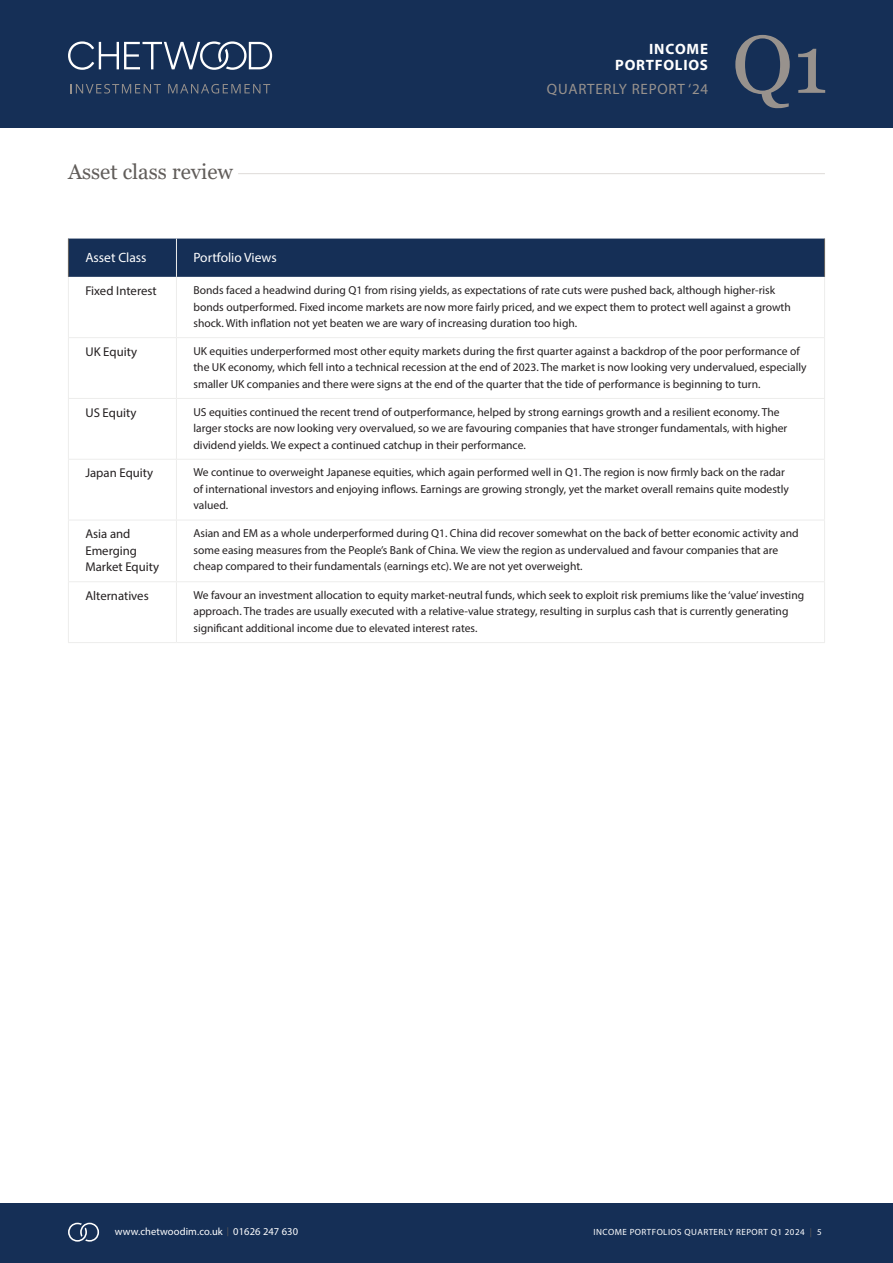
<style>
.page{position:relative;width:893px;height:1263px;background:#fff}
.page>*{position:absolute;margin:0;border:0;box-sizing:border-box;transform-origin:0 0}
.t1{font:81.6px "Georgia";color:#98928d}
.t2{font:21px "Georgia";color:#615d5a}
.t3{font:15px "Myriad Pro";letter-spacing:.05em;color:#98928d}
.t4{font:700 15px/16.5px "Myriad Pro";letter-spacing:.05em;color:#fff;text-align:right}
.t5{font:13.5px "Myriad Pro";color:#fff}
.t6{font:12.75px/16.5px "Myriad Pro";color:#231f20}
.t7{font:11.55px/16.5px "Myriad Pro";color:#231f20}
.t8{font:10.5px "Myriad Pro";letter-spacing:.01em;color:#fff}
.t9{font:9px "Myriad Pro";letter-spacing:.05em;color:#fff}
.s1{font-size:9px;color:#615d5a}
.s2{color:#615d5a}
</style>
<div class="page">
<div style="left:0;top:0;width:893px;height:128px;background:#152f56"></div>
<svg style="left:68px;top:41px;width:204px;height:29px"></svg>
<svg style="left:71px;top:84px;width:90px;height:10px"></svg>
<svg style="left:168px;top:84px;width:102px;height:10px"></svg>
<div style="left:0;top:1203px;width:893px;height:60px;background:#152f56"></div>
<svg style="left:68px;top:1223px;width:31px;height:18px"></svg>
<div style="left:69px;top:239px;width:755px;height:38px;background:#152f56"></div>
<hr style="left:176px;top:239px;width:1px;height:38px;background:#ededec">
<hr style="left:68px;top:277px;width:1px;height:60px;background:#ededec">
<hr style="left:176px;top:277px;width:1px;height:60px;background:#ededec">
<hr style="left:824px;top:277px;width:1px;height:60px;background:#ededec">
<hr style="left:68px;top:337px;width:108px;height:1px;background:#ededec">
<hr style="left:68px;top:338px;width:1px;height:60px;background:#ededec">
<hr style="left:176px;top:337px;width:649px;height:1px;background:#ededec">
<hr style="left:176px;top:338px;width:1px;height:60px;background:#ededec">
<hr style="left:824px;top:338px;width:1px;height:60px;background:#ededec">
<hr style="left:68px;top:398px;width:108px;height:1px;background:#ededec">
<hr style="left:68px;top:399px;width:1px;height:60px;background:#ededec">
<hr style="left:176px;top:398px;width:649px;height:1px;background:#ededec">
<hr style="left:176px;top:399px;width:1px;height:60px;background:#ededec">
<hr style="left:824px;top:399px;width:1px;height:60px;background:#ededec">
<hr style="left:68px;top:459px;width:108px;height:1px;background:#ededec">
<hr style="left:68px;top:460px;width:1px;height:60px;background:#ededec">
<hr style="left:176px;top:459px;width:649px;height:1px;background:#ededec">
<hr style="left:176px;top:460px;width:1px;height:60px;background:#ededec">
<hr style="left:824px;top:460px;width:1px;height:60px;background:#ededec">
<hr style="left:68px;top:520px;width:108px;height:1px;background:#ededec">
<hr style="left:68px;top:520px;width:1px;height:61px;background:#ededec">
<hr style="left:176px;top:520px;width:649px;height:1px;background:#ededec">
<hr style="left:176px;top:520px;width:1px;height:61px;background:#ededec">
<hr style="left:824px;top:520px;width:1px;height:61px;background:#ededec">
<hr style="left:68px;top:581px;width:108px;height:1px;background:#ededec">
<hr style="left:68px;top:582px;width:1px;height:60px;background:#ededec">
<hr style="left:176px;top:581px;width:649px;height:1px;background:#ededec">
<hr style="left:176px;top:582px;width:1px;height:60px;background:#ededec">
<hr style="left:824px;top:582px;width:1px;height:60px;background:#ededec">
<hr style="left:68px;top:642px;width:108px;height:1px;background:#ededec">
<hr style="left:176px;top:642px;width:649px;height:1px;background:#ededec">
<hr style="left:68px;top:239px;width:1px;height:38px;background:#615d5a">
<hr style="left:824px;top:239px;width:1px;height:38px;background:#615d5a">
<hr style="left:238px;top:173px;width:587px;height:1px;background:#dedbd8">
<p class="t2" style="left:68px;top:159px;width:166px">Asset class review</p>
<p class="t4" style="left:615px;top:40px;width:94px">INCOME<br>PORTFOLIOS</p>
<p class="t3" style="left:547px;top:79px;width:163px">QUARTERLY REPORT ‘24</p>
<h1 class="t1" style="left:732px;top:15px;width:97px">Q1</h1>
<p class="t5" style="left:85px;top:249px;width:63px">Asset Class</p>
<p class="t5" style="left:193px;top:249px;width:85px">Portfolio Views</p>
<p class="t6" style="left:85px;top:282px;width:73px">Fixed Interest</p>
<p class="t7" style="left:193px;top:282px;width:599px">Bonds faced a headwind during Q1 from rising yields, as expectations of rate cuts were pushed back, although higher-risk bonds outperformed. Fixed income markets are now more fairly priced, and we expect them to protect well against a growth shock. With inflation not yet beaten we are wary of increasing duration too high.</p>
<p class="t6" style="left:85px;top:343px;width:53px">UK Equity</p>
<p class="t7" style="left:193px;top:342px;width:615px">UK equities underperformed most other equity markets during the first quarter against a backdrop of the poor performance of the UK economy, which fell into a technical recession at the end of 2023. The market is now looking very undervalued, especially smaller UK companies and there were signs at the end of the quarter that the tide of performance is beginning to turn.</p>
<p class="t6" style="left:85px;top:404px;width:52px">US Equity</p>
<p class="t7" style="left:193px;top:403px;width:595px">US equities continued the recent trend of outperformance, helped by strong earnings growth and a resilient economy. The larger stocks are now looking very overvalued, so we are favouring companies that have stronger fundamentals, with higher dividend yields. We expect a continued catchup in their performance.</p>
<p class="t6" style="left:85px;top:465px;width:69px">Japan Equity</p>
<p class="t7" style="left:193px;top:464px;width:597px">We continue to overweight Japanese equities, which again performed well in Q1. The region is now firmly back on the radar of international investors and enjoying inflows. Earnings are growing strongly, yet the market overall remains quite modestly valued.</p>
<p class="t6" style="left:85px;top:525px;width:75px">Asia and<br>Emerging<br>Market Equity</p>
<p class="t7" style="left:193px;top:525px;width:607px">Asian and EM as a whole underperformed during Q1. China did recover somewhat on the back of better economic activity and some easing measures from the People’s Bank of China. We view the region as undervalued and favour companies that are cheap compared to their fundamentals (earnings etc). We are not yet overweight.</p>
<p class="t6" style="left:85px;top:587px;width:65px">Alternatives</p>
<p class="t7" style="left:193px;top:587px;width:612px">We favour an investment allocation to equity market-neutral funds, which seek to exploit risk premiums like the ‘value’ investing approach. The trades are usually executed with a relative-value strategy, resulting in surplus cash that is currently generating significant additional income due to elevated interest rates.</p>
<p class="t8" style="left:115px;top:1225px;width:185px">www.chetwoodim.co.uk <span class="s1">|</span> 01626 247 630</p>
<p class="t9" style="left:593px;top:1227px;width:230px">INCOME PORTFOLIOS QUARTERLY REPORT Q1 2024 <span class="s2">|</span> 5</p>
</div>
